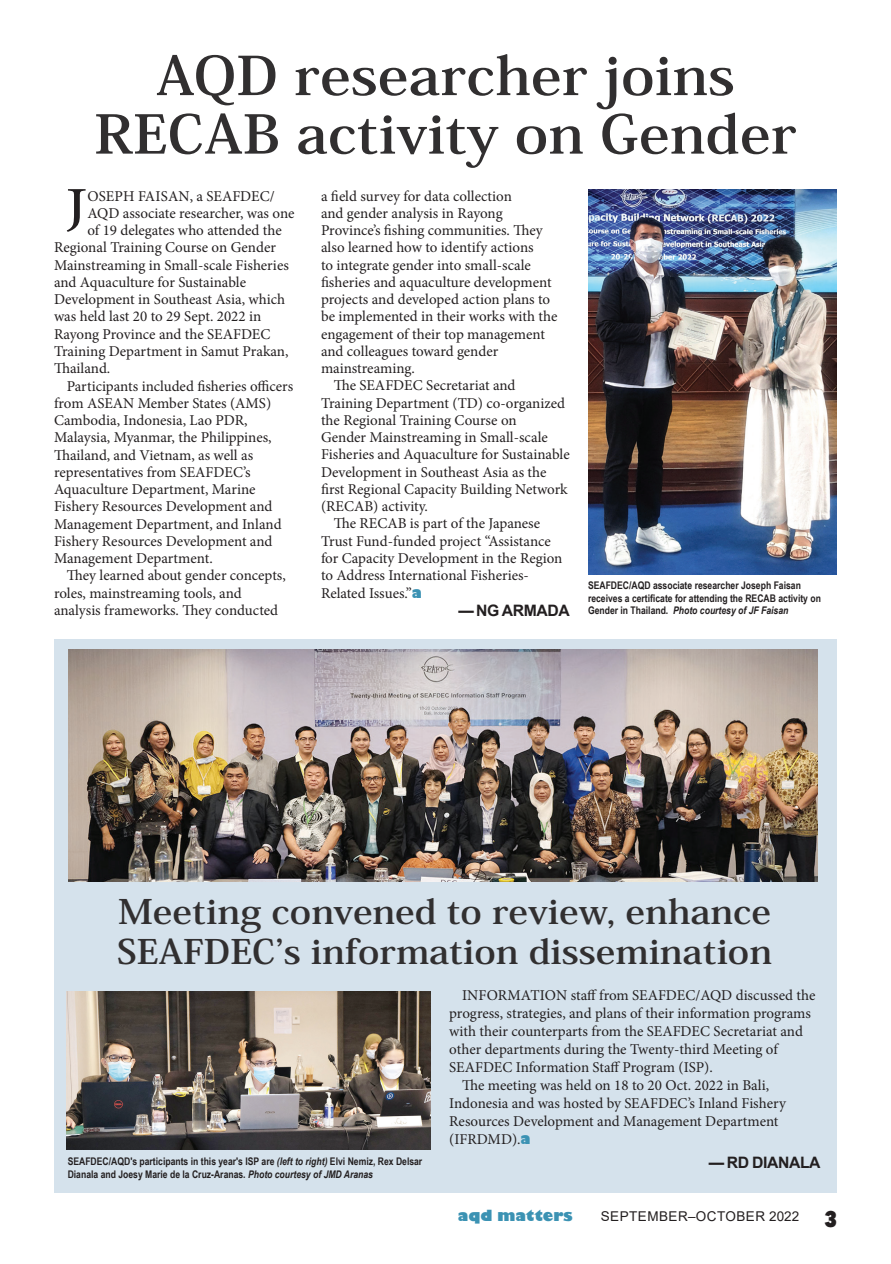
<style>
.page{position:relative;width:891px;height:1264px;background:#fff}
.page>*{position:absolute;margin:0;border:0;box-sizing:border-box;transform-origin:0 0}
.t1{font:700 52.8px "Koz Min Pro";color:#312f30;scale:1.12 1}
.t2{font:52.35px "Minion Pro";color:#231f20;scale:1.3 1}
.t3{font:700 33.6px/40.2px "Koz Min Pro";color:#312f30;scale:1.12 1}
.t4{font:700 15.75px "Arial";letter-spacing:-.025em;color:#231f20}
.t5{font:15px/17.2px "Minion Pro";color:#231f20}
.t6{font:800 15px "Gill Sans";color:#3b92b3}
.t7{font:13.5px "Arial";letter-spacing:.035em;color:#231f20}
.t8{font:700 10.5px/12.6px "Arial Narrow";color:#231f20}
.s1{font-family:"Gill Sans";font-weight:800;color:#3b92b3}
.s2{font-size:15.45px}
.s3{font-style:italic}
.s4{font-family:"Avenir Next LT Pro";font-weight:800;font-stretch:condensed;font-size:22.5px}
</style>
<div class="page">
<div style="left:54px;top:639px;width:783px;height:554px;background:#d5e2ec"></div>
<img style="left:67px;top:991px;width:363px;height:158px">
<img style="left:69px;top:649px;width:749px;height:232px">
<img style="left:588px;top:190px;width:249px;height:384px">
<p class="t1" style="left:156px;top:37px;width:518px">AQD researcher joins</p>
<p class="t1" style="left:94px;top:96px;width:629px">RECAB activity on Gender</p>
<p class="t5" style="left:321px;top:187px;width:238px">a field survey for data collection<br>and gender analysis in Rayong Province’s fishing communities. They also learned how to identify actions<br>to integrate gender into small-scale fisheries and aquaculture development projects and developed action plans to be implemented in their works with the engagement of their top management and colleagues toward gender mainstreaming.</p>
<p class="t5" style="left:321px;top:377px;width:250px;text-indent:13px">The SEAFDEC Secretariat and Training Department (TD) co-organized the Regional Training Course on<br>Gender Mainstreaming in Small-scale Fisheries and Aquaculture for Sustainable Development in Southeast Asia as the first Regional Capacity Building Network (RECAB) activity.</p>
<p class="t5" style="left:321px;top:515px;width:243px;text-indent:13px">The RECAB is part of the Japanese Trust Fund-funded project “Assistance for Capacity Development in the Region to Address International Fisheries-Related Issues.”<span class="s1">a</span></p>
<p class="t4" style="left:458px;top:599px;width:113px"><span class="s2">—</span> NG ARMADA</p>
<p class="t2" style="left:65px;top:171px;width:19px">J</p>
<p class="t5" style="left:87px;top:187px;width:189px">OSEPH FAISAN, a SEAFDEC/</p>
<p class="t5" style="left:87px;top:205px;width:209px">AQD associate researcher, was one</p>
<p class="t5" style="left:87px;top:222px;width:196px">of 19 delegates who attended the</p>
<p class="t5" style="left:54px;top:239px;width:223px">Regional Training Course on Gender</p>
<p class="t5" style="left:54px;top:256px;width:236px">Mainstreaming in Small-scale Fisheries</p>
<p class="t5" style="left:54px;top:274px;width:194px">and Aquaculture for Sustainable</p>
<p class="t5" style="left:54px;top:291px;width:233px">Development in Southeast Asia, which</p>
<p class="t5" style="left:54px;top:308px;width:209px">was held last 20 to 29 Sept. 2022 in</p>
<p class="t5" style="left:54px;top:325px;width:218px">Rayong Province and the SEAFDEC</p>
<p class="t5" style="left:54px;top:343px;width:236px">Training Department in Samut Prakan,</p>
<p class="t5" style="left:54px;top:360px;width:58px">Thailand.</p>
<p class="t5" style="left:54px;top:377px;width:241px;text-indent:13px">Participants included fisheries officers from ASEAN Member States (AMS)<br>Cambodia, Indonesia, Lao PDR, Malaysia, Myanmar, the Philippines, Thailand, and Vietnam, as well as representatives from SEAFDEC’s Aquaculture Department, Marine Fishery Resources Development and Management Department, and Inland Fishery Resources Development and Management Department.</p>
<p class="t5" style="left:54px;top:567px;width:233px;text-indent:13px">They learned about gender concepts, roles, mainstreaming tools, and analysis frameworks. They conducted</p>
<p class="t8" style="left:588px;top:579px;width:235px">SEAFDEC/AQD associate researcher Joseph Faisan receives a certificate for attending the RECAB activity on<br>Gender in Thailand. <span class="s3">Photo courtesy of JF Faisan</span></p>
<p class="t3" style="left:117px;top:889px;width:586px">Meeting convened to review, enhance<br>SEAFDEC’s information dissemination</p>
<p class="t5" style="left:449px;top:986px;width:368px;line-height:18px;text-indent:13px">INFORMATION staff from SEAFDEC/AQD discussed the progress, strategies, and plans of their information programs with their counterparts from the SEAFDEC Secretariat and other departments during the Twenty-third Meeting of SEAFDEC Information Staff Program (ISP).</p>
<p class="t5" style="left:449px;top:1076px;width:338px;line-height:18px;text-indent:13px">The meeting was held on 18 to 20 Oct. 2022 in Bali, Indonesia and was hosted by SEAFDEC’s Inland Fishery Resources Development and Management Department (IFRDMD).<span class="s1">a</span></p>
<p class="t4" style="left:709px;top:1151px;width:113px"><span class="s2">—</span> RD DIANALA</p>
<p class="t8" style="left:68px;top:1154px;width:356px">SEAFDEC/AQD's participants in this year's ISP are <span class="s3">(left to right)</span> Elvi Nemiz, Rex Delsar<br>Dianala and Joesy Marie de la Cruz-Aranas. <span class="s3">Photo courtesy of JMD Aranas</span></p>
<p class="t6" style="left:458px;top:1206px;width:116px">aqd matters</p>
<p class="t7" style="left:601px;top:1207px;width:238px">SEPTEMBER–OCTOBER 2022 <span class="s4">3</span></p>
</div>
